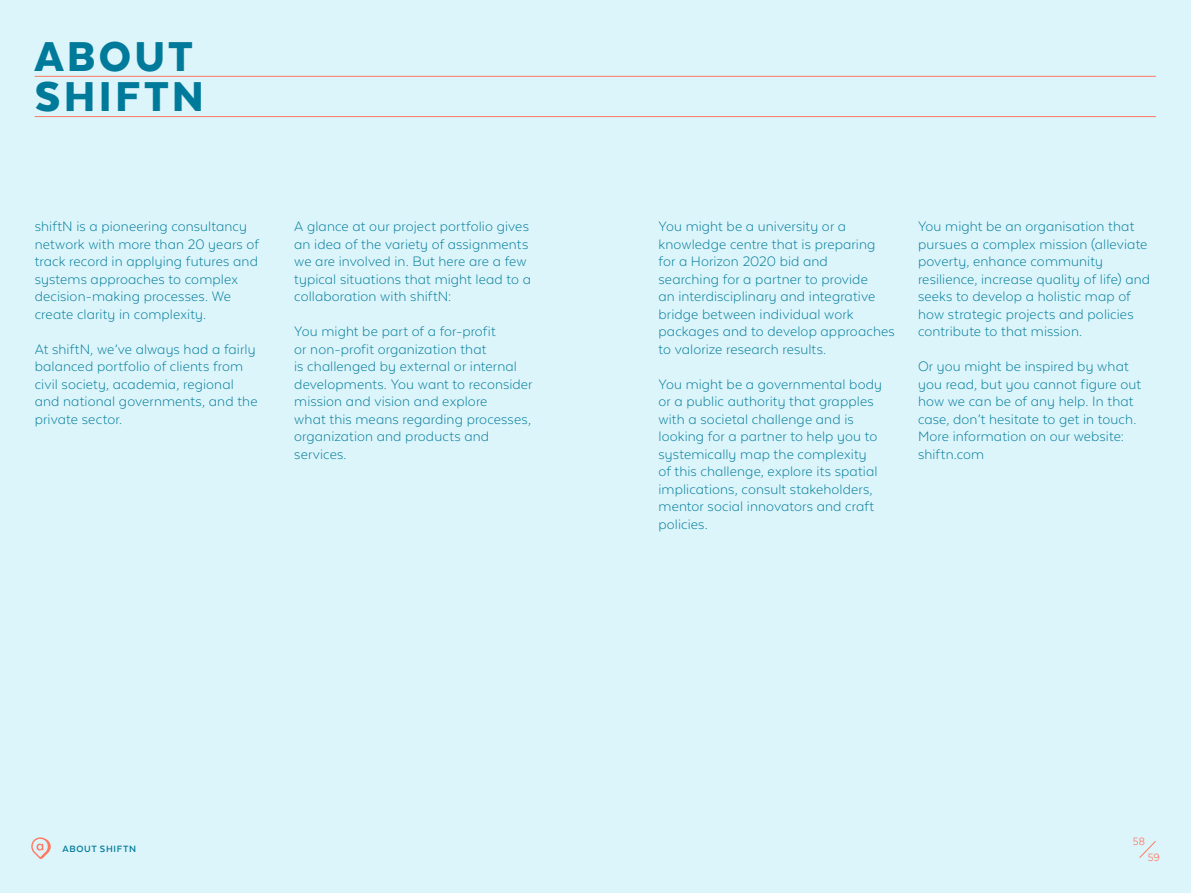
<style>
.page{position:relative;width:1191px;height:893px;background:#fff}
.page>*{position:absolute;margin:0;border:0;box-sizing:border-box;transform-origin:0 0}
.t1{font:900 48.12px/40.2px "Texta Alt";letter-spacing:.065em;color:#007a9a}
.t2{font:300 15.75px/17.5px "Texta Alt";letter-spacing:.005em;color:#007a9a}
.t3{font:12.25px "Texta Alt";color:#ff7962}
.t4{font:700 10.5px "Texta Alt";letter-spacing:.06em;color:#007a9a}
</style>
<div class="page">
<div style="left:0;top:0;width:595px;height:893px;background:#dcf5fa"></div>
<svg style="left:31px;top:837px;width:20px;height:22px"></svg>
<div style="left:595px;top:0;width:596px;height:893px;background:#dcf5fa"></div>
<svg style="left:1139px;top:841px;width:17px;height:17px"></svg>
<hr style="left:35px;top:116px;width:1120px;height:1px;background:#ff7962">
<hr style="left:35px;top:76px;width:1120px;height:1px;background:#ff7962">
<h1 class="t1" style="left:35px;top:36px;width:171px">ABOUT<br>SHIFTN</h1>
<p class="t2" style="left:35px;top:217px;width:226px">shiftN is a pioneering consultancy network with more than 20 years of track record in applying futures and systems approaches to complex decision-making processes. We create clarity in complexity.</p>
<p class="t2" style="left:35px;top:340px;width:224px">At shiftN, we’ve always had a fairly balanced portfolio of clients from civil society, academia, regional and national governments, and the private sector.</p>
<p class="t2" style="left:294px;top:217px;width:238px">A glance at our project portfolio gives an idea of the variety of assignments we are involved in. But here are a few typical situations that might lead to a collaboration with shiftN:</p>
<p class="t2" style="left:294px;top:322px;width:240px">You might be part of a for-profit<br>or non-profit organization that<br>is challenged by external or internal developments. You want to reconsider mission and vision and explore<br>what this means regarding processes, organization and products and services.</p>
<p class="t4" style="left:63px;top:843px;width:75px">ABOUT SHIFTN</p>
<p class="t2" style="left:658px;top:217px;width:238px">You might be a university or a knowledge centre that is preparing for a Horizon 2020 bid and<br>searching for a partner to provide<br>an interdisciplinary and integrative bridge between individual work packages and to develop approaches to valorize research results.</p>
<p class="t2" style="left:658px;top:375px;width:225px">You might be a governmental body or a public authority that grapples with a societal challenge and is looking for a partner to help you to systemically map the complexity of this challenge, explore its spatial implications, consult stakeholders, mentor social innovators and craft policies.</p>
<p class="t2" style="left:918px;top:217px;width:234px">You might be an organisation that pursues a complex mission (alleviate poverty, enhance community resilience, increase quality of life) and seeks to develop a holistic map of how strategic projects and policies contribute to that mission.</p>
<p class="t2" style="left:918px;top:357px;width:225px">Or you might be inspired by what you read, but you cannot figure out how we can be of any help. In that case, don’t hesitate to get in touch.<br>More information on our website: shiftn.com</p>
<p class="t3" style="left:1132px;top:835px;width:14px">58</p>
<p class="t3" style="left:1147px;top:851px;width:14px">59</p>
</div>
